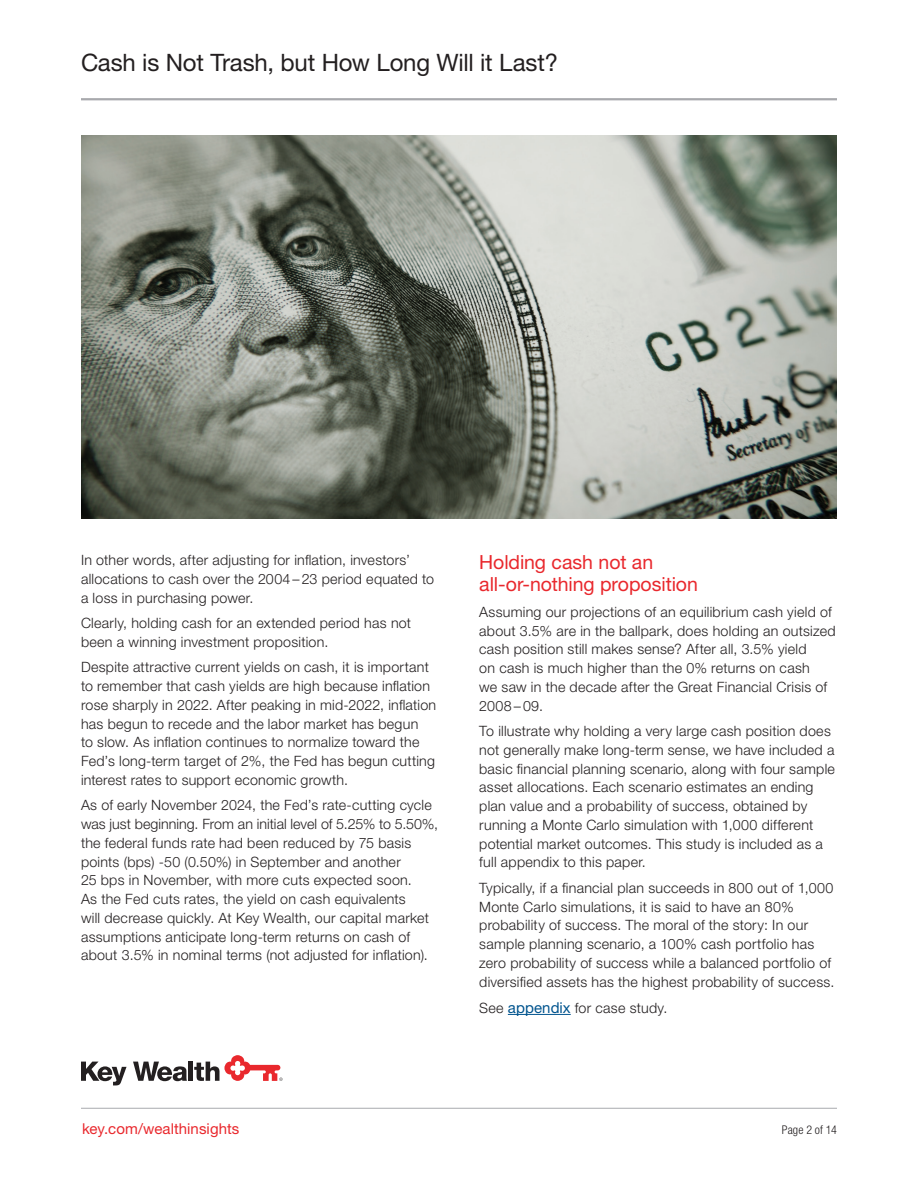
<style>
.page{position:relative;width:918px;height:1188px;background:#fff}
.page>*{position:absolute;margin:0;border:0;box-sizing:border-box;transform-origin:0 0}
._2__Headline_Title_-_23_25_Roman{font:24px "Helvetica Neue LT Std";letter-spacing:-.01em;color:#231f20}
._05__Subhead_1_-_13_15_Roman__Red{font:19.5px/22.5px "Helvetica Neue LT Std";letter-spacing:-.005em;color:#e9282d}
.Bottom_URL_-_10_12_Roman__Red{font:15px "Helvetica Neue LT Std";letter-spacing:.005em;color:#e9282d}
._04__Body_Text_-_9_5_12_5_Light{font:300 14.25px/18.8px "Helvetica Neue LT Std";letter-spacing:.02em;color:#231f20}
.Bottom_Page_Number_8_9_Light_Cond{font:300 condensed 12px "Helvetica Neue LT Std";letter-spacing:.005em;color:#231f20}
.s1{font-weight:400;font-size:15px;color:#00548e}
</style>
<div class="page">
<hr style="left:81px;top:98px;width:756px;height:2px;background:#a8a9ad">
<hr style="left:508px;top:1014px;width:63px;height:1px;background:#00548e">
<hr style="left:81px;top:1108px;width:756px;height:1px;background:#b2b3b7">
<svg style="left:81px;top:1062px;width:46px;height:23px"></svg>
<svg style="left:133px;top:1062px;width:54px;height:19px"></svg>
<div style="left:188px;top:1062px;width:5px;height:19px;background:#231f20"></div>
<svg style="left:194px;top:1055px;width:89px;height:26px"></svg>
<img style="left:81px;top:136px;width:756px;height:383px">
<p class="_2__Headline_Title_-_23_25_Roman" style="left:81px;top:48px;width:479px">Cash is Not Trash, but How Long Will it Last?</p>
<p class="_04__Body_Text_-_9_5_12_5_Light" style="left:81px;top:550px;width:355px">In other words, after adjusting for inflation, investors’ allocations to cash over the 2004 – 23 period equated to a loss in purchasing power.</p>
<p class="_04__Body_Text_-_9_5_12_5_Light" style="left:81px;top:613px;width:332px">Clearly, holding cash for an extended period has not been a winning investment proposition.</p>
<p class="_04__Body_Text_-_9_5_12_5_Light" style="left:81px;top:658px;width:357px">Despite attractive current yields on cash, it is important to remember that cash yields are high because inflation rose sharply in 2022. After peaking in mid-2022, inflation has begun to recede and the labor market has begun<br>to slow. As inflation continues to normalize toward the Fed’s long-term target of 2%, the Fed has begun cutting interest rates to support economic growth.</p>
<p class="_04__Body_Text_-_9_5_12_5_Light" style="left:81px;top:796px;width:359px">As of early November 2024, the Fed’s rate-cutting cycle was just beginning. From an initial level of 5.25% to 5.50%, the federal funds rate had been reduced by 75 basis points (bps) -50 (0.50%) in September and another<br>25 bps in November, with more cuts expected soon.<br>As the Fed cuts rates, the yield on cash equivalents<br>will decrease quickly. At Key Wealth, our capital market assumptions anticipate long-term returns on cash of about 3.5% in nominal terms (not adjusted for inflation).</p>
<p class="_05__Subhead_1_-_13_15_Roman__Red" style="left:479px;top:550px;width:220px">Holding cash not an all-or-nothing proposition</p>
<p class="_04__Body_Text_-_9_5_12_5_Light" style="left:479px;top:602px;width:358px">Assuming our projections of an equilibrium cash yield of about 3.5% are in the ballpark, does holding an outsized cash position still makes sense? After all, 3.5% yield<br>on cash is much higher than the 0% returns on cash<br>we saw in the decade after the Great Financial Crisis of 2008 – 09.</p>
<p class="_04__Body_Text_-_9_5_12_5_Light" style="left:479px;top:721px;width:357px">To illustrate why holding a very large cash position does not generally make long-term sense, we have included a basic financial planning scenario, along with four sample asset allocations. Each scenario estimates an ending plan value and a probability of success, obtained by running a Monte Carlo simulation with 1,000 different potential market outcomes. This study is included as a full appendix to this paper.</p>
<p class="_04__Body_Text_-_9_5_12_5_Light" style="left:479px;top:878px;width:357px">Typically, if a financial plan succeeds in 800 out of 1,000<br>Monte Carlo simulations, it is said to have an 80% probability of success. The moral of the story: In our sample planning scenario, a 100% cash portfolio has zero probability of success while a balanced portfolio of diversified assets has the highest probability of success.</p>
<p class="_04__Body_Text_-_9_5_12_5_Light" style="left:479px;top:998px;width:190px">See <span class="s1">appendix</span> for case study.</p>
<p class="Bottom_URL_-_10_12_Roman__Red" style="left:82px;top:1120px;width:159px">key.com/wealthinsights</p>
<p class="Bottom_Page_Number_8_9_Light_Cond" style="left:782px;top:1123px;width:57px">Page 2 of 14</p>
</div>
